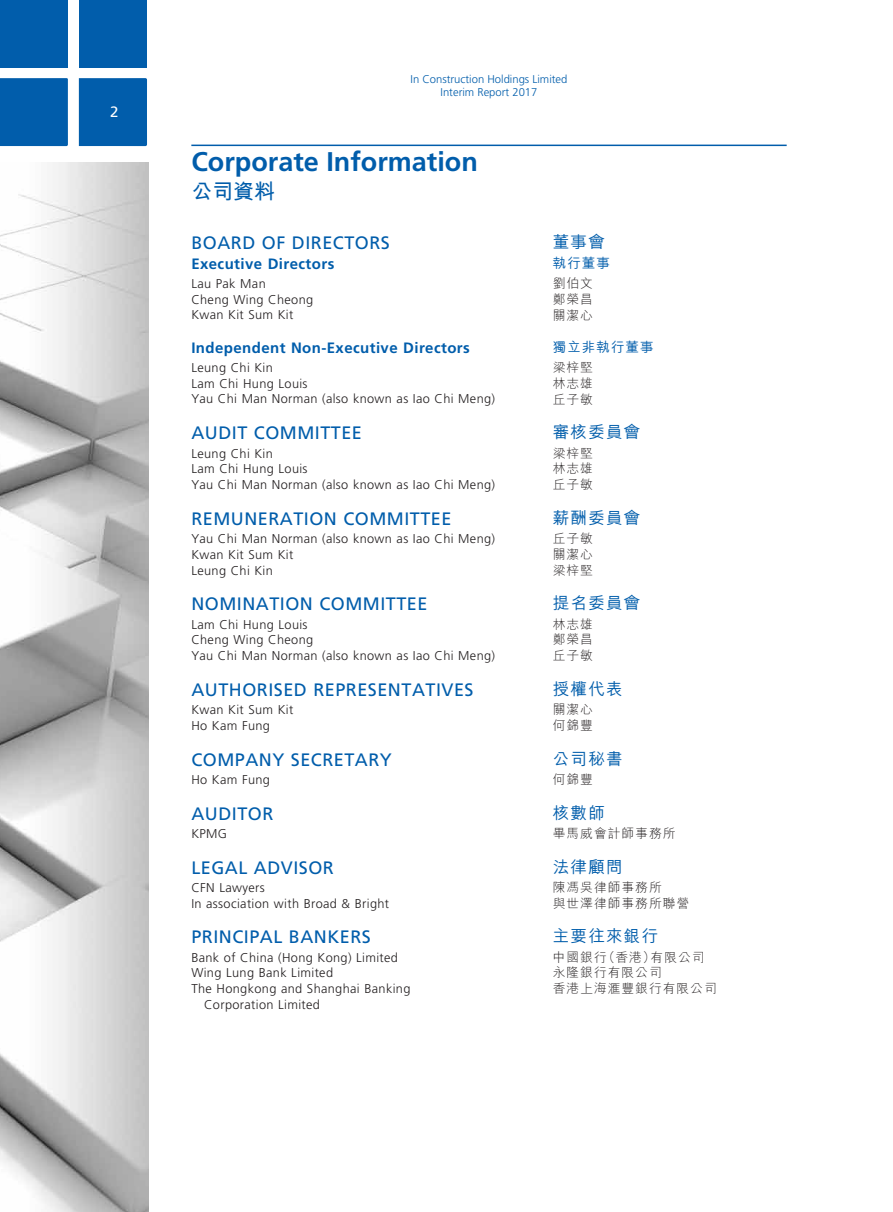
<style>
.page{position:relative;width:893px;height:1212px;background:#fff}
.page>*{position:absolute;margin:0;border:0;box-sizing:border-box;transform-origin:0 0}
.t1{font:700 27px "Frutiger LT Std";color:#015dab}
.t2{font:700 21px "M Hei HK";color:#015dab}
.t3{font:18px "Frutiger LT Std";letter-spacing:.03em;color:#015dab}
.t4{font:500 16.5px "M Hei HK";letter-spacing:.08em;color:#015dab}
.t5{font:700 15px "Frutiger LT Std";letter-spacing:.03em;color:#015dab}
.t6{font:15px "Frutiger LT Std";color:#fff}
.t7{font:500 13.5px "M Hei HK";letter-spacing:.08em;color:#015dab}
.t8{font:300 12.75px/15.8px "Frutiger LT Std";letter-spacing:.03em;color:#231f20}
.t9{font:300 12.75px/15.8px "M Hei HK";letter-spacing:.08em;color:#231f20;text-align:justify}
.t10{font:300 11.25px/13.5px "Frutiger LT Std";color:#015dab;text-align:center}
</style>
<div class="page">
<img style="left:0;top:162px;width:149px;height:1050px">
<hr style="left:191px;top:145px;width:596px;height:1px;background:#015dab">
<div style="left:79px;top:0;width:68px;height:67px;background:#015dab"></div>
<div style="left:0;top:0;width:68px;height:67px;background:#015dab"></div>
<div style="left:79px;top:78px;width:68px;height:68px;background:#015dab"></div>
<div style="left:0;top:78px;width:68px;height:68px;background:#015dab"></div>
<p class="t6" style="left:110px;top:103px;width:10px">2</p>
<p class="t10" style="left:411px;top:72px;width:158px">In Construction Holdings Limited<br>Interim Report 2017</p>
<h1 class="t1" style="left:191px;top:146px;width:288px">Corporate Information</h1>
<h2 class="t2" style="left:191px;top:176px;width:85px">公司資料</h2>
<h3 class="t3" style="left:191px;top:232px;width:200px">BOARD OF DIRECTORS</h3>
<p class="t5" style="left:191px;top:255px;width:145px">Executive Directors</p>
<p class="t8" style="left:191px;top:276px;width:123px">Lau Pak Man<br>Cheng Wing Cheong<br>Kwan Kit Sum Kit</p>
<p class="t5" style="left:191px;top:339px;width:280px">Independent Non-Executive Directors</p>
<p class="t8" style="left:191px;top:360px;width:305px">Leung Chi Kin<br>Lam Chi Hung Louis<br>Yau Chi Man Norman (also known as Iao Chi Meng)</p>
<h3 class="t3" style="left:191px;top:422px;width:172px">AUDIT COMMITTEE</h3>
<p class="t8" style="left:191px;top:445px;width:305px">Leung Chi Kin<br>Lam Chi Hung Louis<br>Yau Chi Man Norman (also known as Iao Chi Meng)</p>
<h3 class="t3" style="left:191px;top:508px;width:262px">REMUNERATION COMMITTEE</h3>
<p class="t8" style="left:191px;top:531px;width:305px">Yau Chi Man Norman (also known as Iao Chi Meng)<br>Kwan Kit Sum Kit<br>Leung Chi Kin</p>
<h3 class="t3" style="left:191px;top:593px;width:238px">NOMINATION COMMITTEE</h3>
<p class="t8" style="left:191px;top:616px;width:305px">Lam Chi Hung Louis<br>Cheng Wing Cheong<br>Yau Chi Man Norman (also known as Iao Chi Meng)</p>
<h3 class="t3" style="left:191px;top:679px;width:284px">AUTHORISED REPRESENTATIVES</h3>
<p class="t8" style="left:191px;top:702px;width:104px">Kwan Kit Sum Kit<br>Ho Kam Fung</p>
<h3 class="t3" style="left:191px;top:749px;width:202px">COMPANY SECRETARY</h3>
<p class="t8" style="left:191px;top:772px;width:80px">Ho Kam Fung</p>
<h3 class="t3" style="left:191px;top:803px;width:84px">AUDITOR</h3>
<p class="t8" style="left:191px;top:826px;width:37px">KPMG</p>
<h3 class="t3" style="left:191px;top:857px;width:144px">LEGAL ADVISOR</h3>
<p class="t8" style="left:191px;top:880px;width:199px">CFN Lawyers<br>In association with Broad &amp; Bright</p>
<h3 class="t3" style="left:191px;top:926px;width:181px">PRINCIPAL BANKERS</h3>
<p class="t8" style="left:191px;top:949px;width:208px">Bank of China (Hong Kong) Limited</p>
<p class="t8" style="left:191px;top:965px;width:143px">Wing Lung Bank Limited</p>
<p class="t8" style="left:191px;top:981px;width:221px">The Hongkong and Shanghai Banking</p>
<p class="t8" style="left:204px;top:997px;width:117px">Corporation Limited</p>
<p class="t4" style="left:553px;top:230px;width:54px">董事會</p>
<p class="t7" style="left:553px;top:253px;width:59px">執行董事</p>
<p class="t9" style="left:553px;top:275px;width:42px">劉伯文鄭榮昌關潔心</p>
<p class="t7" style="left:553px;top:337px;width:102px">獨立非執行董事</p>
<p class="t9" style="left:553px;top:359px;width:42px">梁梓堅林志雄丘子敏</p>
<p class="t4" style="left:553px;top:420px;width:89px">審核委員會</p>
<p class="t9" style="left:553px;top:444px;width:42px">梁梓堅林志雄丘子敏</p>
<p class="t4" style="left:553px;top:506px;width:89px">薪酬委員會</p>
<p class="t9" style="left:553px;top:530px;width:42px">丘子敏關潔心梁梓堅</p>
<p class="t4" style="left:553px;top:591px;width:89px">提名委員會</p>
<p class="t9" style="left:553px;top:615px;width:42px">林志雄鄭榮昌丘子敏</p>
<p class="t4" style="left:553px;top:677px;width:71px">授權代表</p>
<p class="t9" style="left:553px;top:701px;width:42px">關潔心何錦豐</p>
<p class="t4" style="left:553px;top:747px;width:71px">公司秘書</p>
<p class="t9" style="left:553px;top:771px;width:42px">何錦豐</p>
<p class="t4" style="left:553px;top:801px;width:54px">核數師</p>
<p class="t9" style="left:553px;top:825px;width:124px">畢馬威會計師事務所</p>
<p class="t4" style="left:553px;top:855px;width:71px">法律顧問</p>
<p class="t9" style="left:553px;top:879px;width:138px">陳馮吳律師事務所<br>與世澤律師事務所聯營</p>
<p class="t4" style="left:553px;top:924px;width:107px">主要往來銀行</p>
<p class="t9" style="left:553px;top:948px;width:165px;text-align:left">中國銀行（香港）有限公司永隆銀行有限公司<br>香港上海滙豐銀行有限公司</p>
</div>
